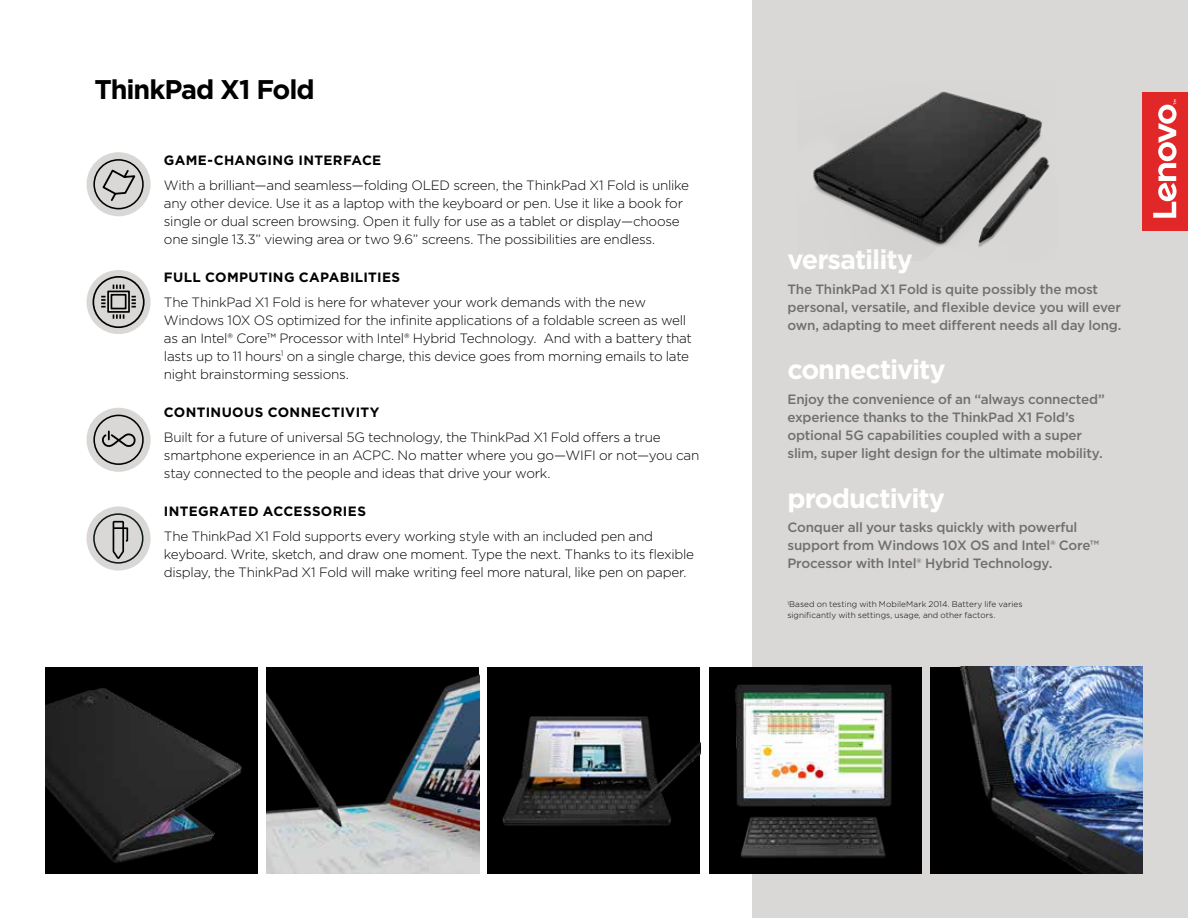
<style>
.page{position:relative;width:1188px;height:918px;background:#fff}
.page>*{position:absolute;margin:0;border:0;box-sizing:border-box;transform-origin:0 0}
.t1{font:700 27px "Gotham";letter-spacing:-.04em;color:#fff}
.t2{font:700 27px "Gotham";letter-spacing:-.04em;color:#000}
.t3{font:300 13.5px/18px "Gotham";letter-spacing:-.02em;color:#000}
.t4{font:500 13.5px/18px "Gotham";letter-spacing:-.015em;color:#6f7170}
.t5{font:700 13.5px "Gotham";letter-spacing:.025em;color:#000}
.t6{font:300 8.25px/10.5px "Gotham";letter-spacing:.005em;color:#000}
</style>
<div class="page">
<div style="left:753px;top:0;width:435px;height:918px;background:#d9d8d6"></div>
<img style="left:45px;top:667px;width:213px;height:207px">
<div style="left:488px;top:667px;width:212px;height:207px;background:#000"></div>
<img style="left:502px;top:716px;width:198px;height:110px">
<img style="left:930px;top:667px;width:213px;height:207px">
<img style="left:709px;top:667px;width:213px;height:207px">
<img style="left:266px;top:667px;width:213px;height:207px">
<div style="left:1143px;top:92px;width:45px;height:139px;background:#e12727"></div>
<svg style="left:1153px;top:100px;width:24px;height:118px"></svg>
<div style="left:87px;top:152px;width:64px;height:64px;background:#d9d8d6;border-radius:50%"></div>
<div style="left:87px;top:408px;width:64px;height:64px;background:#d9d8d6;border-radius:50%"></div>
<div style="left:87px;top:506px;width:64px;height:65px;background:#d9d8d6;border-radius:50%"></div>
<svg style="left:93px;top:415px;width:51px;height:57px"></svg>
<svg style="left:93px;top:159px;width:51px;height:50px"></svg>
<div style="left:87px;top:270px;width:64px;height:64px;background:#d9d8d6;border-radius:50%"></div>
<svg style="left:92px;top:275px;width:53px;height:54px"></svg>
<svg style="left:93px;top:513px;width:50px;height:51px"></svg>
<img style="left:813px;top:91px;width:237px;height:156px">
<h1 class="t2" style="left:94px;top:72px;width:222px">ThinkPad X1 Fold</h1>
<p class="t5" style="left:164px;top:151px;width:219px">GAME-CHANGING INTERFACE</p>
<p class="t3" style="left:164px;top:176px;width:526px">With a brilliant—and seamless—folding OLED screen, the ThinkPad X1 Fold is unlike any other device. Use it as a laptop with the keyboard or pen. Use it like a book for single or dual screen browsing. Open it fully for use as a tablet or display—choose one single 13.3” viewing area or two 9.6” screens. The possibilities are endless.</p>
<p class="t5" style="left:164px;top:268px;width:238px">FULL COMPUTING CAPABILITIES</p>
<p class="t3" style="left:164px;top:293px;width:529px">The ThinkPad X1 Fold is here for whatever your work demands with the new Windows 10X OS optimized for the infinite applications of a foldable screen as well as an Intel® Core™ Processor with Intel® Hybrid Technology. And with a battery that lasts up to 11 hours<sup>1</sup> on a single charge, this device goes from morning emails to late night brainstorming sessions.</p>
<p class="t5" style="left:164px;top:403px;width:217px">CONTINUOUS CONNECTIVITY</p>
<p class="t3" style="left:164px;top:428px;width:537px">Built for a future of universal 5G technology, the ThinkPad X1 Fold offers a true smartphone experience in an ACPC. No matter where you go—WIFI or not—you can stay connected to the people and ideas that drive your work.</p>
<p class="t5" style="left:164px;top:502px;width:203px">INTEGRATED ACCESSORIES</p>
<p class="t3" style="left:164px;top:527px;width:532px">The ThinkPad X1 Fold supports every working style with an included pen and keyboard. Write, sketch, and draw one moment. Type the next. Thanks to its flexible display, the ThinkPad X1 Fold will make writing feel more natural, like pen on paper.</p>
<h1 class="t1" style="left:788px;top:242px;width:127px">versatility</h1>
<p class="t4" style="left:788px;top:280px;width:335px">The ThinkPad X1 Fold is quite possibly the most personal, versatile, and flexible device you will ever own, adapting to meet different needs all day long.</p>
<h1 class="t1" style="left:788px;top:352px;width:160px">connectivity</h1>
<p class="t4" style="left:788px;top:390px;width:319px">Enjoy the convenience of an “always connected” experience thanks to the ThinkPad X1 Fold’s optional 5G capabilities coupled with a super slim, super light design for the ultimate mobility.</p>
<h1 class="t1" style="left:788px;top:480px;width:159px">productivity</h1>
<p class="t4" style="left:788px;top:518px;width:313px">Conquer all your tasks quickly with powerful support from Windows 10X OS and Intel® Core™<br>Processor with Intel® Hybrid Technology.</p>
<p class="t6" style="left:787px;top:599px;width:236px"><sup>1</sup>Based on testing with MobileMark 2014. Battery life varies significantly with settings, usage, and other factors.</p>
</div>
